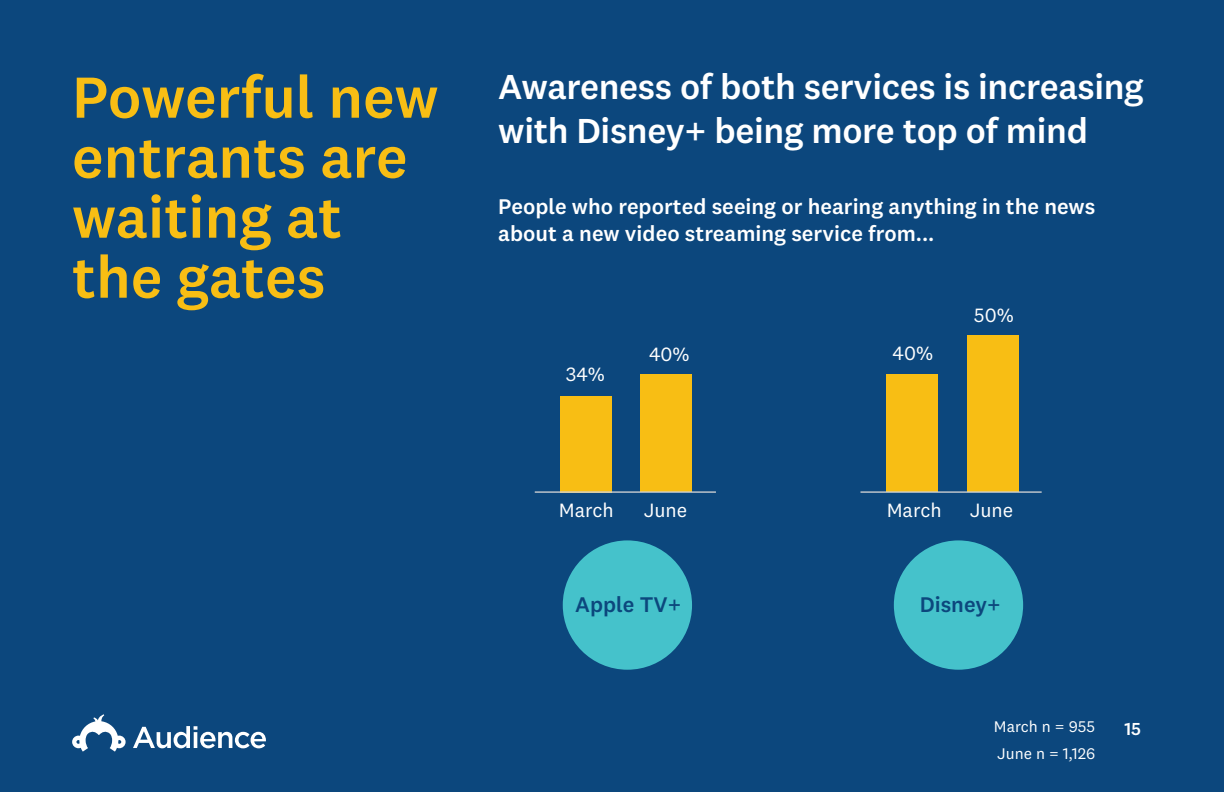
<style>
.page{position:relative;width:1224px;height:792px;background:#0c477d}
.page>*{position:absolute;margin:0;border:0;box-sizing:border-box;transform-origin:0 0}
.t1{font:500 60px/60px "National 2";color:#f8be14}
.t2{font:500 36px/43.2px "National 2";letter-spacing:-.01em;color:#fff}
.t3{font:500 22px/27px "National 2";color:#fff}
.t4{font:500 22px "National 2";color:#0c477d}
.t5{font:20px "National 2";color:#fff}
.t6{font:500 18px "National 2";color:#fff}
.t7{font:16px/27px "National 2";color:#fff}
</style>
<div class="page">
<div style="left:563px;top:540px;width:129px;height:130px;background:#45c2cb;border-radius:50%"></div>
<div style="left:894px;top:540px;width:129px;height:130px;background:#45c2cb;border-radius:50%"></div>
<div style="left:560px;top:396px;width:51px;height:96px;background:#f8be14"></div>
<div style="left:886px;top:375px;width:52px;height:117px;background:#f8be14"></div>
<div style="left:641px;top:375px;width:51px;height:117px;background:#f8be14"></div>
<div style="left:967px;top:336px;width:51px;height:156px;background:#f8be14"></div>
<hr style="left:535px;top:491px;width:181px;height:2px;background:#d0d1d3">
<hr style="left:860px;top:491px;width:182px;height:2px;background:#d0d1d3">
<svg style="left:72px;top:714px;width:54px;height:38px"></svg>
<svg style="left:133px;top:726px;width:133px;height:22px"></svg>
<h1 class="t1" style="left:72px;top:67px;width:368px">Powerful new entrants are waiting at the gates</h1>
<h2 class="t2" style="left:498px;top:65px;width:647px">Awareness of both services is increasing with Disney+ being more top of mind</h2>
<p class="t3" style="left:498px;top:193px;width:599px">People who reported seeing or hearing anything in the news about a new video streaming service from...</p>
<p class="t5" style="left:974px;top:303px;width:41px">50%</p>
<p class="t5" style="left:566px;top:362px;width:40px">34%</p>
<p class="t5" style="left:649px;top:342px;width:42px">40%</p>
<p class="t5" style="left:893px;top:341px;width:42px">40%</p>
<p class="t5" style="left:559px;top:498px;width:56px">March</p>
<p class="t5" style="left:644px;top:498px;width:45px">June</p>
<p class="t5" style="left:887px;top:498px;width:56px">March</p>
<p class="t5" style="left:970px;top:498px;width:45px">June</p>
<p class="t4" style="left:575px;top:591px;width:107px">Apple TV+</p>
<p class="t4" style="left:920px;top:591px;width:82px">Disney+</p>
<p class="t7" style="left:994px;top:713px;width:103px">March n = 955<br>June n = 1,126</p>
<p class="t6" style="left:1124px;top:717px;width:18px">15</p>
</div>
